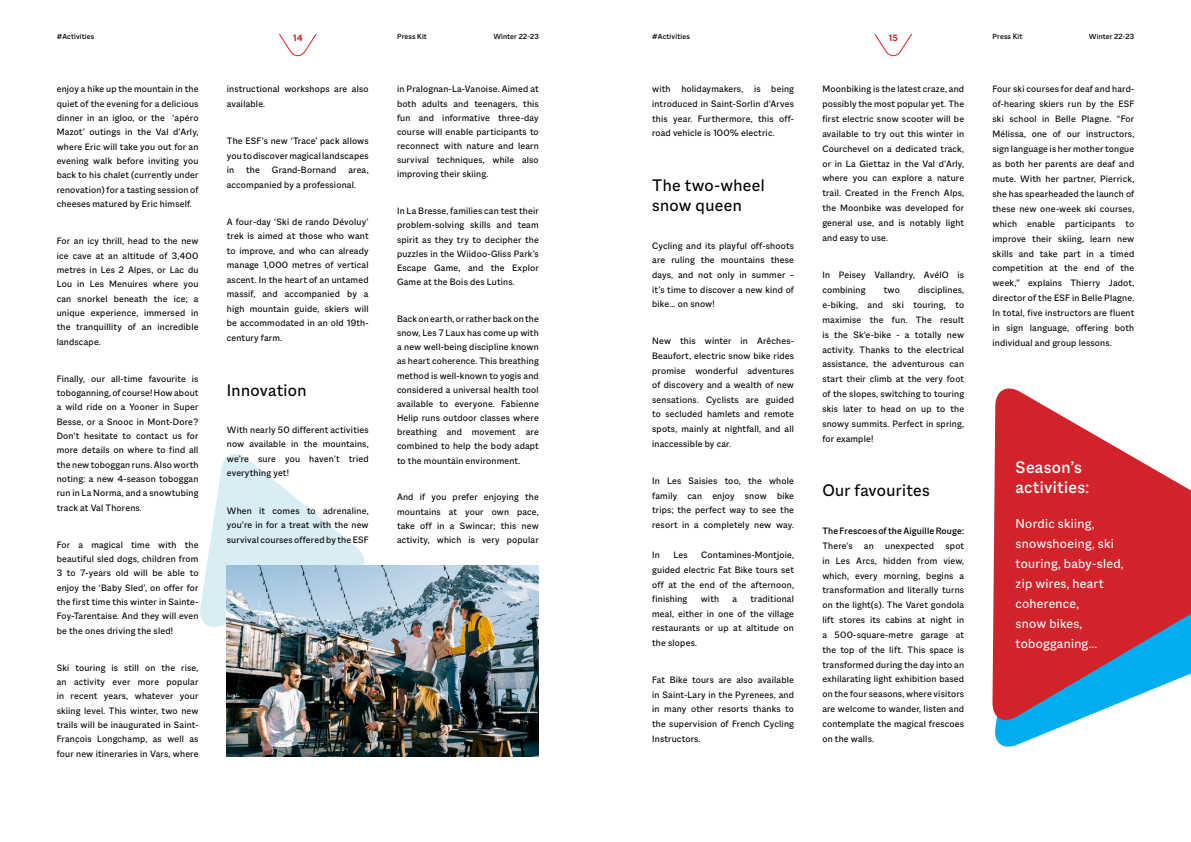
<style>
.page{position:relative;width:1191px;height:842px;background:#fff}
.page>*{position:absolute;margin:0;border:0;box-sizing:border-box;transform-origin:0 0}
.t1{font:18px/20.6px "Macklin Sans";letter-spacing:.02em;color:#000}
.t2{font:500 18px/20px "Macklin Sans";letter-spacing:.02em;color:#fff}
.t3{font:14px/20px "Macklin Sans";letter-spacing:.02em;color:#fff}
.t4{font:10px/14.3px "Macklin Sans";letter-spacing:.02em;color:#000;text-align:justify}
.t5{font:500 10px "Macklin Sans";letter-spacing:.02em;color:#000}
.t6{font:700 10px "Macklin Sans";color:#d2232a}
.t7{font:500 8px "Macklin Sans";letter-spacing:.02em;color:#000}
</style>
<div class="page">
<svg style="left:200px;top:454px;width:168px;height:177px"></svg>
<svg style="left:995px;top:724px;width:73px;height:23px;fill:#00aeef"></svg>
<svg style="left:992px;top:388px;width:199px;height:336px;fill:#d2232a"></svg>
<img style="left:227px;top:566px;width:312px;height:191px">
<svg style="left:874px;top:33px;width:38px;height:24px"></svg>
<svg style="left:279px;top:33px;width:38px;height:24px"></svg>
<p class="t7" style="left:57px;top:32px;width:39px">#Activities</p>
<p class="t6" style="left:293px;top:32px;width:12px">14</p>
<p class="t7" style="left:397px;top:32px;width:31px">Press Kit</p>
<p class="t7" style="left:493px;top:32px;width:47px">Winter 22-23</p>
<p class="t7" style="left:652px;top:32px;width:39px">#Activities</p>
<p class="t6" style="left:888px;top:32px;width:11px">15</p>
<p class="t7" style="left:992px;top:32px;width:31px">Press Kit</p>
<p class="t7" style="left:1088px;top:32px;width:47px">Winter 22-23</p>
<p class="t4" style="left:57px;top:82px;width:143px">enjoy a hike up the mountain in the quiet of the evening for a delicious dinner in an igloo, or the ‘apéro Mazot’ outings in the Val d’Arly, where Eric will take you out for an evening walk before inviting you back to his chalet (currently under renovation) for a tasting session of cheeses matured by Eric himself.</p>
<p class="t4" style="left:57px;top:234px;width:143px">For an icy thrill, head to the new ice cave at an altitude of 3,400 metres in Les 2 Alpes, or Lac du Lou in Les Menuires where you can snorkel beneath the ice; a unique experience, immersed in the tranquillity of an incredible landscape.</p>
<p class="t4" style="left:57px;top:371px;width:143px">Finally, our all-time favourite is toboganning, of course! How about a wild ride on a Yooner in Super Besse, or a Snooc in Mont-Dore?<br>Don’t hesitate to contact us for more details on where to find all the new toboggan runs. Also worth noting: a new 4-season toboggan run in La Norma, and a snowtubing track at Val Thorens.</p>
<p class="t4" style="left:57px;top:537px;width:143px">For a magical time with the beautiful sled dogs, children from 3 to 7-years old will be able to enjoy the ‘Baby Sled’, on offer for the first time this winter in Sainte-Foy-Tarentaise. And they will even be the ones driving the sled!</p>
<p class="t4" style="left:57px;top:660px;width:143px">Ski touring is still on the rise, an activity ever more popular in recent years, whatever your skiing level. This winter, two new trails will be inaugurated in Saint-François Longchamp, as well as four new itineraries in Vars, where</p>
<p class="t4" style="left:227px;top:82px;width:143px">instructional workshops are also available.</p>
<p class="t4" style="left:227px;top:133px;width:143px">The ESF’s new ‘Trace’ pack allows you to discover magical landscapes in the Grand-Bornand area, accompanied by a professional.</p>
<p class="t4" style="left:227px;top:214px;width:143px">A four-day ‘Ski de rando Dévoluy’ trek is aimed at those who want to improve, and who can already manage 1,000 metres of vertical ascent. In the heart of an untamed massif, and accompanied by a high mountain guide, skiers will be accommodated in an old 19th&shy;century farm.</p>
<h1 class="t1" style="left:227px;top:379px;width:81px">Innovation</h1>
<p class="t4" style="left:227px;top:422px;width:143px">With nearly 50 different activities now available in the mountains, we’re sure you haven’t tried everything yet!</p>
<p class="t4" style="left:227px;top:503px;width:143px">When it comes to adrenaline, you’re in for a treat with the new survival courses offered by the ESF</p>
<p class="t4" style="left:397px;top:82px;width:143px">in Pralognan-La-Vanoise. Aimed at both adults and teenagers, this fun and informative three-day course will enable participants to reconnect with nature and learn survival techniques, while also improving their skiing.</p>
<p class="t4" style="left:397px;top:204px;width:143px">In La Bresse, families can test their problem-solving skills and team spirit as they try to decipher the puzzles in the Wiidoo-Gliss Park’s Escape Game, and the Explor Game at the Bois des Lutins.</p>
<p class="t4" style="left:397px;top:311px;width:143px">Back on earth, or rather back on the snow, Les 7 Laux has come up with a new well-being discipline known as heart coherence. This breathing method is well-known to yogis and considered a universal health tool available to everyone. Fabienne Helip runs outdoor classes where breathing and movement are combined to help the body adapt to the mountain environment.</p>
<p class="t4" style="left:397px;top:490px;width:143px">And if you prefer enjoying the mountains at your own pace, take off in a Swincar; this new activity, which is very popular</p>
<p class="t4" style="left:652px;top:82px;width:143px;line-height:14.6px">with holidaymakers, is being introduced in Saint-Sorlin d’Arves this year. Furthermore, this off&shy;road vehicle is 100% electric.</p>
<h1 class="t1" style="left:652px;top:175px;width:114px">The two-wheel snow queen</h1>
<p class="t4" style="left:652px;top:238px;width:143px;line-height:14.6px">Cycling and its playful off-shoots are ruling the mountains these days, and not only in summer – it’s time to discover a new kind of bike... on snow!</p>
<p class="t4" style="left:652px;top:334px;width:143px;line-height:14.6px">New this winter in Arêches-Beaufort, electric snow bike rides promise wonderful adventures of discovery and a wealth of new sensations. Cyclists are guided to secluded hamlets and remote spots, mainly at nightfall, and all inaccessible by car.</p>
<p class="t4" style="left:652px;top:473px;width:143px;line-height:14.6px">In Les Saisies too, the whole family can enjoy snow bike trips; the perfect way to see the resort in a completely new way.</p>
<p class="t4" style="left:652px;top:548px;width:9px">In</p>
<p class="t4" style="left:673px;top:548px;width:16px">Les</p>
<p class="t4" style="left:652px;top:548px;width:143px;line-height:14.6px;text-indent:49px">Contamines-Montjoie, guided electric Fat Bike tours set off at the end of the afternoon, finishing</p>
<p class="t4" style="left:652px;top:591px;width:143px;line-height:14.6px;text-indent:98px">traditional meal, either in one of the village restaurants or up at altitude on the slopes.</p>
<p class="t4" style="left:652px;top:673px;width:143px;line-height:14.6px">Fat Bike tours are also available in Saint-Lary in the Pyrenees, and in many other resorts thanks to the supervision of French Cycling Instructors.</p>
<p class="t4" style="left:700px;top:592px;width:20px">with</p>
<p class="t4" style="left:732px;top:592px;width:6px">a</p>
<p class="t4" style="left:822px;top:82px;width:143px;line-height:14.8px">Moonbiking is the latest craze, and possibly the most popular yet. The first electric snow scooter will be available to try out this winter in Courchevel on a dedicated track, or in La Giettaz in the Val d’Arly, where you can explore a nature trail. Created in the French Alps, the Moonbike was developed for general use, and is notably light and easy to use.</p>
<p class="t4" style="left:822px;top:268px;width:143px;line-height:14.8px">In Peisey Vallandry, AvélO is combining</p>
<p class="t4" style="left:822px;top:282px;width:143px;line-height:14.8px;text-indent:96px">disciplines, e-biking, and ski touring, to maximise the fun. The result is the Sk’e-bike - a totally new activity. Thanks to the electrical assistance, the adventurous can start their climb at the very foot of the slopes, switching to touring skis later to head on up to the snowy summits. Perfect in spring, for example!</p>
<p class="t4" style="left:883px;top:283px;width:18px">two</p>
<h1 class="t1" style="left:822px;top:480px;width:109px">Our favourites</h1>
<p class="t5" style="left:822px;top:525px;width:143px">The Frescoes of the Aiguille Rouge:</p>
<p class="t4" style="left:822px;top:538px;width:143px;line-height:14.8px">There’s an unexpected spot in Les Arcs, hidden from view, which, every morning, begins a transformation and literally turns on the light(s). The Varet gondola lift stores its cabins at night in a 500-square-metre garage at the top of the lift. This space is transformed during the day into an exhilarating light exhibition based on the four seasons, where visitors are welcome to wander, listen and contemplate the magical frescoes on the walls.</p>
<p class="t4" style="left:992px;top:82px;width:143px;line-height:14.9px">Four ski courses for deaf and hard&shy;of-hearing skiers run by the ESF ski school in Belle Plagne. “For Mélissa, one of our instructors, sign language is her mother tongue as both her parents are deaf and mute. With her partner, Pierrick, she has spearheaded the launch of these new one-week ski courses, which enable participants to improve their skiing, learn new skills and take part in a timed competition at the end of the week,” explains Thierry Jadot, director of the ESF in Belle Plagne.<br>In total, five instructors are fluent in sign language, offering both individual and group lessons.</p>
<h1 class="t2" style="left:1015px;top:457px;width:75px">Season’s activities:</h1>
<h2 class="t3" style="left:1015px;top:513px;width:110px">Nordic skiing, snowshoeing, ski touring, baby-sled, zip wires, heart coherence,<br>snow bikes, tobogganing…</h2>
</div>
